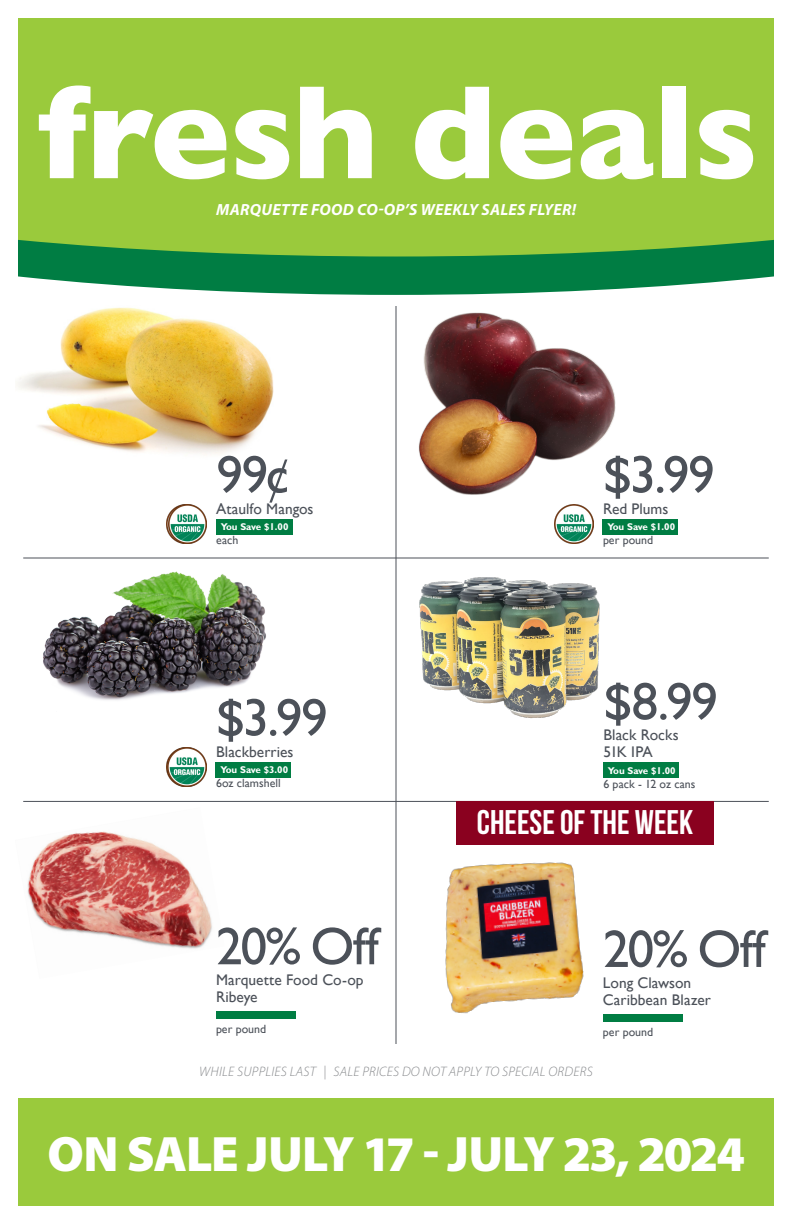
<style>
.page{position:relative;width:792px;height:1224px;background:#fff}
.page>*{position:absolute;margin:0;border:0;box-sizing:border-box;transform-origin:0 0}
.Price{font:53.3px "Gill Sans";letter-spacing:-.025em;color:#4c5159}
.t1{font:900 50px "Myriad Pro";letter-spacing:-.03em;color:#fff}
.t2{font:700 34px "Bebas Neue";color:#fff}
.t3{font:italic 700 16.2px "Myriad Pro";letter-spacing:.02em;color:#fff}
.Product_Name{font:15.4px "Gill Sans";color:#4c5159}
.t4{font:italic 300 13.8px "Myriad Pro";letter-spacing:.02em;color:#87898c}
.Third_Level_Information{font:11.9px "Gill Sans";color:#4c5159}
.t5{font:700 9.8px "Gill Sans";letter-spacing:-.015em;color:#fff}
</style>
<div class="page">
<img style="left:27px;top:831px;width:185px;height:118px">
<img style="left:17px;top:307px;width:257px;height:148px">
<img style="left:23px;top:504px;width:265px;height:260px">
<svg style="left:18px;top:257px;width:756px;height:38px;background:#279160"></svg>
<div style="left:18px;top:18px;width:756px;height:239px;background:#9aca3c"></div>
<svg style="left:39px;top:85px;width:187px;height:94px"></svg>
<svg style="left:235px;top:110px;width:54px;height:69px"></svg>
<svg style="left:300px;top:87px;width:72px;height:91px"></svg>
<svg style="left:415px;top:87px;width:74px;height:92px"></svg>
<svg style="left:500px;top:110px;width:72px;height:69px"></svg>
<svg style="left:581px;top:110px;width:72px;height:69px"></svg>
<div style="left:662px;top:87px;width:24px;height:91px;background:#fff"></div>
<svg style="left:699px;top:110px;width:54px;height:69px"></svg>
<div style="left:18px;top:1098px;width:756px;height:108px;background:#9aca3c"></div>
<hr style="left:396px;top:306px;width:1px;height:738px;background:#4c5159">
<hr style="left:23px;top:558px;width:746px;height:1px;background:#4c5159">
<hr style="left:23px;top:801px;width:746px;height:1px;background:#4c5159">
<div style="left:456px;top:801px;width:258px;height:43px;background:#8a011f"></div>
<img style="left:166px;top:748px;width:2px;height:28px">
<img style="left:166px;top:505px;width:2px;height:39px">
<img style="left:354px;top:529px;width:310px;height:233px">
<div style="left:603px;top:519px;width:75px;height:15px;background:#007d43"></div>
<img style="left:555px;top:505px;width:38px;height:39px">
<div style="left:216px;top:762px;width:75px;height:15px;background:#007d43"></div>
<img style="left:168px;top:748px;width:38px;height:39px">
<div style="left:603px;top:763px;width:75px;height:15px;background:#007d43"></div>
<div style="left:216px;top:519px;width:77px;height:15px;background:#007d43"></div>
<img style="left:168px;top:505px;width:39px;height:39px">
<img style="left:404px;top:285px;width:213px;height:210px">
<img style="left:395px;top:806px;width:245px;height:238px">
<div style="left:216px;top:1011px;width:79px;height:8px;background:#007d43"></div>
<div style="left:603px;top:1014px;width:79px;height:8px;background:#007d43"></div>
<p class="t3" style="left:216px;top:199px;width:361px">MARQUETTE FOOD CO-OP’S WEEKLY SALES FLYER!</p>
<p class="Price" style="left:216px;top:444px;width:74px">99¢</p>
<p class="Product_Name" style="left:216px;top:499px;width:99px">Ataulfo Mangos</p>
<p class="Third_Level_Information" style="left:216px;top:533px;width:24px">each</p>
<p class="t5" style="left:221px;top:521px;width:69px">You Save $1.00</p>
<p class="Price" style="left:216px;top:687px;width:113px">$3.99</p>
<p class="Product_Name" style="left:216px;top:742px;width:79px">Blackberries</p>
<p class="Third_Level_Information" style="left:216px;top:776px;width:66px">6oz clamshell</p>
<p class="t5" style="left:220px;top:764px;width:69px">You Save $3.00</p>
<p class="Price" style="left:603px;top:444px;width:113px">$3.99</p>
<p class="Product_Name" style="left:603px;top:499px;width:67px">Red Plums</p>
<p class="Third_Level_Information" style="left:603px;top:533px;width:52px">per pound</p>
<p class="t5" style="left:607px;top:521px;width:69px">You Save $1.00</p>
<p class="Price" style="left:603px;top:671px;width:116px">$8.99</p>
<p class="Product_Name" style="left:603px;top:726px;width:77px">Black Rocks</p>
<p class="Product_Name" style="left:603px;top:743px;width:51px">51K IPA</p>
<p class="Third_Level_Information" style="left:603px;top:777px;width:94px">6 pack - 12 oz cans</p>
<p class="t5" style="left:608px;top:764px;width:69px">You Save $1.00</p>
<p class="Price" style="left:216px;top:915px;width:164px">20% Off</p>
<p class="Product_Name" style="left:216px;top:971px;width:149px">Marquette Food Co-op</p>
<p class="Product_Name" style="left:216px;top:988px;width:43px">Ribeye</p>
<p class="Third_Level_Information" style="left:216px;top:1022px;width:52px">per pound</p>
<p class="t2" style="left:477px;top:804px;width:218px">CHEESE OF THE WEEK</p>
<p class="Price" style="left:603px;top:918px;width:164px">20% Off</p>
<p class="Product_Name" style="left:603px;top:974px;width:90px">Long Clawson</p>
<p class="Product_Name" style="left:603px;top:991px;width:109px">Caribbean Blazer</p>
<p class="Third_Level_Information" style="left:603px;top:1025px;width:52px">per pound</p>
<p class="t4" style="left:199px;top:1063px;width:395px">WHILE SUPPLIES LAST | SALE PRICES DO NOT APPLY TO SPECIAL ORDERS</p>
<p class="t1" style="left:47px;top:1126px;width:699px">ON SALE JULY 17 - JULY 23, 2024</p>
</div>
